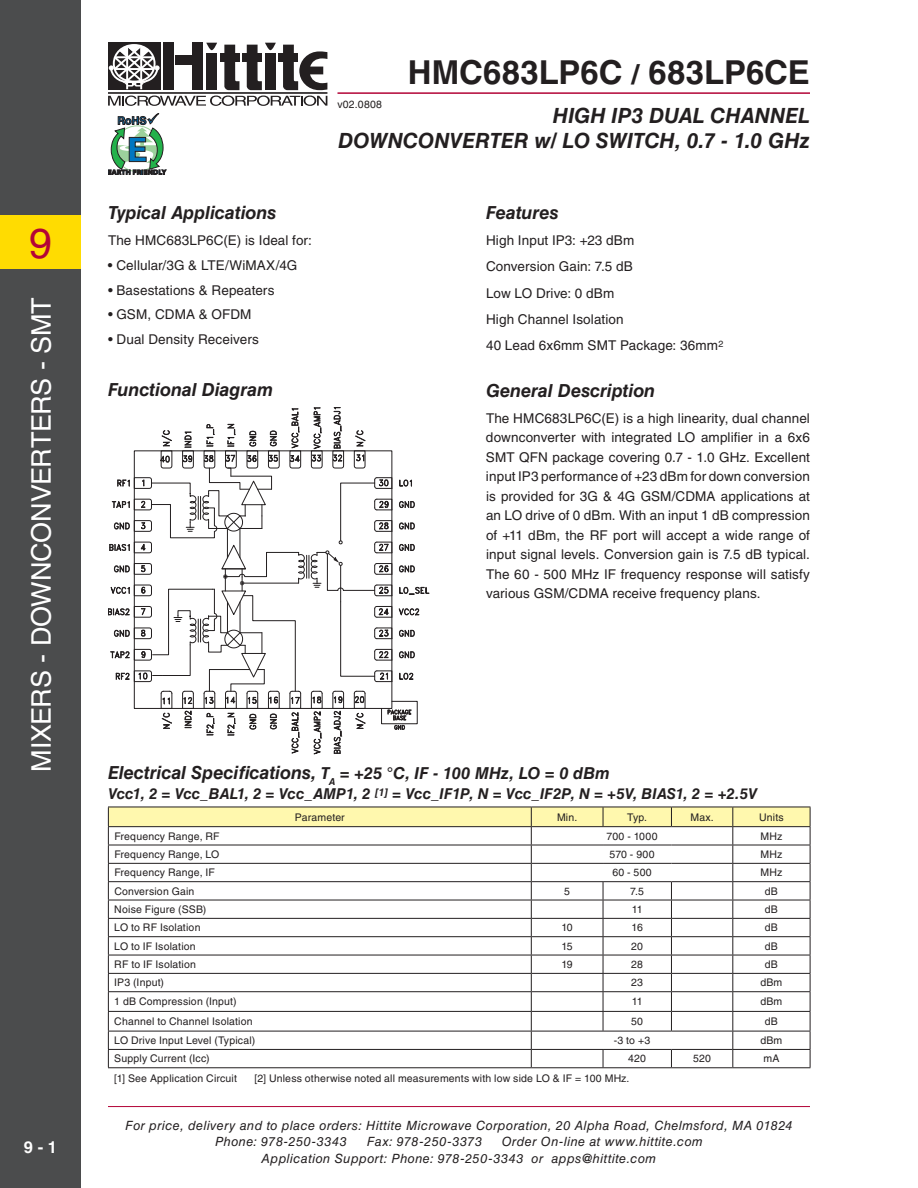
<style>
.page{position:relative;width:918px;height:1188px;background:#fff}
.page>*{position:absolute;margin:0;border:0;box-sizing:border-box;transform-origin:0 0}
.t1{font:42px "Helvetica LT Std";color:#b30437}
.t2{font:700 33px "Helvetica LT Std";color:#231f20}
.t3{font:27px "Helvetica LT Std";letter-spacing:-.01em;color:#fff}
.t4{font:italic 700 21px/25.2px "Helvetica LT Std";letter-spacing:-.005em;color:#231f20;text-align:right}
.t5{font:italic 700 18px "Helvetica LT Std";letter-spacing:-.005em;color:#231f20}
.t6{font:700 16.5px "Helvetica LT Std";color:#fff}
.t7{font:italic 700 15px "Helvetica LT Std";color:#231f20}
.t8{font:13.5px/19.5px "Helvetica LT Std";letter-spacing:.01em;color:#231f20;text-align:justify}
.t9{font:italic 12.75px/16.5px "Helvetica LT Std";letter-spacing:.035em;color:#231f20}
.t10{font:10.5px "Helvetica LT Std";letter-spacing:.015em;color:#231f20}
.s1{font-size:27px}
.s2{font-size:16.5px}
</style>
<div class="page">
<div style="left:0;top:0;width:81px;height:1188px;background:#4b4c4d"></div>
<div style="left:0;top:215px;width:81px;height:54px;background:#ffdc01"></div>
<hr style="left:108px;top:1106px;width:702px;height:1px;background:#b30437">
<hr style="left:338px;top:92px;width:472px;height:2px;background:#b30437">
<div style="left:108px;top:43px;width:52px;height:47px;background:#231f20"></div>
<hr style="left:126px;top:46px;width:2px;height:43px;background:#fff">
<hr style="left:140px;top:46px;width:2px;height:43px;background:#fff">
<svg style="left:109px;top:44px;width:50px;height:43px"></svg>
<hr style="left:108px;top:92px;width:219px;height:2px;background:#231f20">
<div style="left:192px;top:43px;width:11px;height:47px;background:#231f20"></div>
<div style="left:163px;top:43px;width:11px;height:47px;background:#231f20"></div>
<div style="left:176px;top:55px;width:18px;height:9px;background:#231f20"></div>
<svg style="left:206px;top:43px;width:11px;height:7px"></svg>
<div style="left:206px;top:53px;width:11px;height:37px;background:#231f20"></div>
<svg style="left:224px;top:45px;width:15px;height:45px"></svg>
<svg style="left:108px;top:96px;width:219px;height:10px"></svg>
<div style="left:220px;top:53px;width:19px;height:9px;background:#231f20"></div>
<svg style="left:247px;top:43px;width:29px;height:47px"></svg>
<div style="left:242px;top:53px;width:20px;height:9px;background:#231f20"></div>
<svg style="left:283px;top:45px;width:44px;height:45px"></svg>
<div style="left:279px;top:53px;width:19px;height:9px;background:#231f20"></div>
<svg style="left:108px;top:113px;width:58px;height:62px"></svg>
<svg style="left:108px;top:807px;width:703px;height:260px"></svg>
<hr style="left:108px;top:1067px;width:423px;height:1px;background:#231f20">
<hr style="left:531px;top:1067px;width:72px;height:1px;background:#231f20">
<hr style="left:603px;top:1067px;width:68px;height:1px;background:#231f20">
<hr style="left:671px;top:1067px;width:62px;height:1px;background:#231f20">
<hr style="left:733px;top:1067px;width:77px;height:1px;background:#231f20">
<svg style="left:108px;top:407px;width:322px;height:347px"></svg>
<h1 class="t1" style="left:29px;top:219px;width:25px">9</h1>
<h3 class="t3" style="left:26px;top:772px;width:474px;rotate:-90deg">mixers - Downconverters - SMT</h3>
<p class="t6" style="left:24px;top:1137px;width:35px">9 - 1</p>
<h2 class="t2" style="left:408px;top:53px;width:404px">HMC683LP6C <span class="s1">/</span> 683LP6CE</h2>
<h3 class="t4" style="left:338px;top:103px;width:473px">HIGH IP3 DUAL CHANNEL<br>DOWNCONVERTER w/ LO SWITCH, 0.7 - 1.0 GHz</h3>
<p class="t10" style="left:337px;top:98px;width:46px">v02.0808</p>
<h3 class="t5" style="left:108px;top:201px;width:170px">Typical Applications</h3>
<h3 class="t5" style="left:486px;top:201px;width:74px">Features</h3>
<p class="t8" style="left:108px;top:231px;width:205px">The HMC683LP6C(E) is I deal for:</p>
<p class="t8" style="left:108px;top:255px;width:191px">• Cellular/3G &amp; LTE/WiMAX/4G</p>
<p class="t8" style="left:108px;top:280px;width:168px">• Basestations &amp; Repeaters</p>
<p class="t8" style="left:108px;top:305px;width:143px">• GSM , CDMA &amp; OFDM</p>
<p class="t8" style="left:108px;top:330px;width:152px">• Dual Density Receivers</p>
<p class="t8" style="left:486px;top:227px;width:150px;line-height:26.2px;text-align:left">High I nput I P3: +23 dBm<br>Conversion Gain: 7.5 dB<br>Low LO Drive: 0 dBm<br>High Channel Isolation<br>40 Lead 6x6mm SMT</p>
<p class="t8" style="left:620px;top:336px;width:105px">Package: 36mm<sup>2</sup></p>
<h3 class="t5" style="left:108px;top:378px;width:167px">Functional Diagram</h3>
<h3 class="t5" style="left:486px;top:380px;width:171px">General Description</h3>
<p class="t8" style="left:486px;top:408px;width:325px">The HMC683LP6C(E) is a high linearity, dual channel downconverter with integrated LO amplifier in a 6x6<br>SMT</p>
<p class="t8" style="left:486px;top:447px;width:326px;text-indent:33px">QFN package covering 0.7 - 1.0 GHz. Excellent input I P3 performance of +23 dBm for down conversion is provided for 3G &amp; 4G GSM/CDMA applications at an LO drive of 0 dBm. With an input 1 dB compression of +11 dBm, the RF port will accept a wide range of input signal levels. Conversion gain is 7.5 dB typical.<br>The 60 - 500 MHz I F frequency response will satisfy various GSM/CDMA receive frequency plans.</p>
<h3 class="t5" style="left:108px;top:762px;width:503px">Electrical Specifications, <span class="s2">T</span><sub>A</sub> <span class="s2">= +25 °C, IF - 100 MHz, LO = 0 dBm</span></h3>
<p class="t7" style="left:108px;top:784px;width:651px">Vcc1, 2 = Vcc_BAL1, 2 = Vcc_AMP1, 2 <sup>[1]</sup> = Vcc_IF1P, N = Vcc_IF2P, N = +5V, BIAS1, 2 = +2.5V</p>
<p class="t10" style="left:295px;top:811px;width:51px">Parameter</p>
<p class="t10" style="left:557px;top:811px;width:22px">Min.</p>
<p class="t10" style="left:627px;top:811px;width:21px">Typ.</p>
<p class="t10" style="left:690px;top:811px;width:25px">Max.</p>
<p class="t10" style="left:759px;top:811px;width:26px">Units</p>
<p class="t10" style="left:114px;top:830px;width:107px">Frequency Range, RF</p>
<p class="t10" style="left:607px;top:830px;width:52px">700 - 1000</p>
<p class="t10" style="left:761px;top:830px;width:23px">MHz</p>
<p class="t10" style="left:114px;top:848px;width:106px">Frequency Range, LO</p>
<p class="t10" style="left:610px;top:848px;width:47px">570 - 900</p>
<p class="t10" style="left:761px;top:848px;width:23px">MHz</p>
<p class="t10" style="left:114px;top:867px;width:102px">Frequency Range, I F</p>
<p class="t10" style="left:612px;top:867px;width:41px">60 - 500</p>
<p class="t10" style="left:760px;top:867px;width:23px">MHz</p>
<p class="t10" style="left:114px;top:885px;width:82px">Conversion Gain</p>
<p class="t10" style="left:564px;top:885px;width:7px">5</p>
<p class="t10" style="left:630px;top:885px;width:15px">7.5</p>
<p class="t10" style="left:765px;top:885px;width:15px">dB</p>
<p class="t10" style="left:114px;top:903px;width:94px">Noise Figure (SSB)</p>
<p class="t10" style="left:632px;top:903px;width:12px">11</p>
<p class="t10" style="left:765px;top:903px;width:15px">dB</p>
<p class="t10" style="left:114px;top:922px;width:88px">LO to RF Isolation</p>
<p class="t10" style="left:561px;top:922px;width:13px">10</p>
<p class="t10" style="left:632px;top:922px;width:13px">16</p>
<p class="t10" style="left:765px;top:922px;width:15px">dB</p>
<p class="t10" style="left:114px;top:940px;width:83px">LO to I F Isolation</p>
<p class="t10" style="left:561px;top:940px;width:13px">15</p>
<p class="t10" style="left:631px;top:940px;width:13px">20</p>
<p class="t10" style="left:765px;top:940px;width:15px">dB</p>
<p class="t10" style="left:114px;top:958px;width:83px">RF to I F Isolation</p>
<p class="t10" style="left:561px;top:958px;width:13px">19</p>
<p class="t10" style="left:631px;top:958px;width:13px">28</p>
<p class="t10" style="left:765px;top:958px;width:15px">dB</p>
<p class="t10" style="left:114px;top:977px;width:51px">I P3 (I nput)</p>
<p class="t10" style="left:631px;top:977px;width:13px">23</p>
<p class="t10" style="left:760px;top:977px;width:24px">dBm</p>
<p class="t10" style="left:114px;top:996px;width:124px">1 dB Compression (I nput)</p>
<p class="t10" style="left:632px;top:996px;width:12px">11</p>
<p class="t10" style="left:760px;top:996px;width:24px">dBm</p>
<p class="t10" style="left:114px;top:1015px;width:140px">Channel to Channel Isolation</p>
<p class="t10" style="left:631px;top:1015px;width:13px">50</p>
<p class="t10" style="left:765px;top:1015px;width:15px">dB</p>
<p class="t10" style="left:114px;top:1034px;width:143px">LO Drive I nput Level (Typical)</p>
<p class="t10" style="left:614px;top:1034px;width:38px">-3 to +3</p>
<p class="t10" style="left:760px;top:1034px;width:24px">dBm</p>
<p class="t10" style="left:114px;top:1053px;width:97px">Supply Current (Icc)</p>
<p class="t10" style="left:628px;top:1053px;width:19px">420</p>
<p class="t10" style="left:693px;top:1053px;width:19px">520</p>
<p class="t10" style="left:763px;top:1053px;width:17px">mA</p>
<p class="t10" style="left:114px;top:1072px;width:124px">[1] See Application Circuit</p>
<p class="t10" style="left:255px;top:1072px;width:377px">[2] Unless otherwise noted all measurements with low side LO &amp; I F = 100 MHz.</p>
<p class="t9" style="left:215px;top:1117px;width:579px;text-indent:-90px">For price, delivery and to place orders: Hittite Microwave Corporation, 20 Alpha Road, Chelmsford, MA 01824<br>Phone: 978-250-3343</p>
<p class="t9" style="left:262px;top:1133px;width:443px;text-indent:240px">Order On-line at www.hittite.com<br>Application Support: Phone: 978-250-3343 or apps@hittite.com</p>
<p class="t9" style="left:367px;top:1133px;width:117px">Fax: 978-250-3373</p>
</div>
